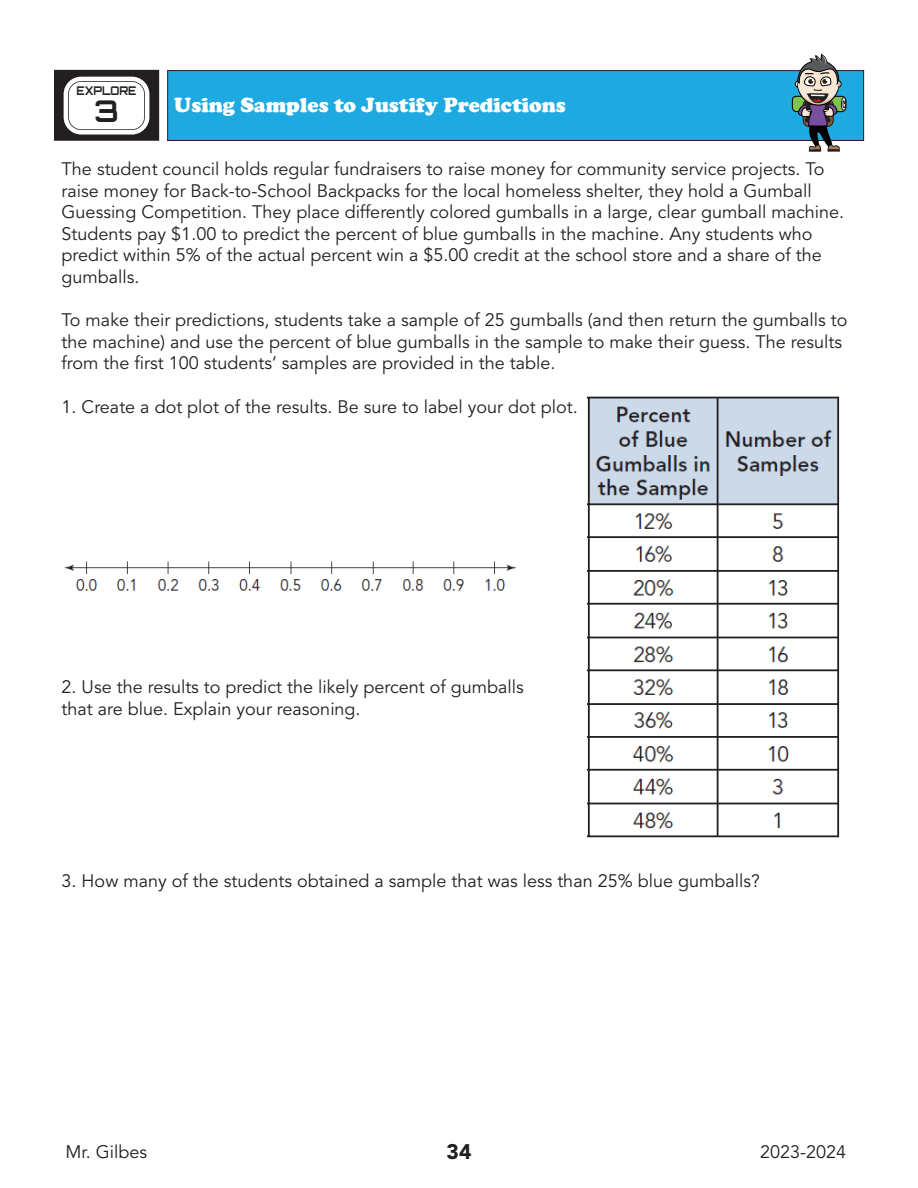
<style>
.page{position:relative;width:918px;height:1188px;background:#fff}
.page>*{position:absolute;margin:0;border:0;box-sizing:border-box;transform-origin:0 0}
.t1{font:700 30px "Orbitron";color:#231f20}
.t2{font:900 21px "Cooper";color:#fff}
.t3{font:900 21px "Avenir LT Std";color:#231f20}
.t4{font:18px/21.6px "Avenir LT Std";color:#231f20}
.t5{font:700 12px "Orbitron";color:#231f20;scale:.9 1}
</style>
<div class="page">
<div style="left:168px;top:71px;width:696px;height:69px;background:#1fa9e1"></div>
<div style="left:167px;top:70px;width:697px;height:71px;border:1px solid #231f20"></div>
<div style="left:792px;top:96px;width:54px;height:16px;background:#7dc34e;border-radius:4px"></div>
<div style="left:792px;top:96px;width:54px;height:16px;border:1px solid #000002;border-radius:4px"></div>
<svg style="left:795px;top:54px;width:52px;height:98px"></svg>
<div style="left:54px;top:70px;width:105px;height:70px;background:#231f20"></div>
<div style="left:54px;top:70px;width:105px;height:71px;border:1px solid #231f20"></div>
<div style="left:66px;top:79px;width:81px;height:53px;background:#fff;border-radius:15px"></div>
<div style="left:63px;top:76px;width:87px;height:59px;border:6px solid #231f20;border-radius:15px"></div>
<div style="left:64px;top:77px;width:85px;height:58px;border:4px solid #fff;border-radius:15px"></div>
<img style="left:64px;top:561px;width:453px;height:30px">
<img style="left:588px;top:396px;width:251px;height:442px">
<p class="t5" style="left:76px;top:84px;width:68px">EXPLORE</p>
<p class="t1" style="left:94px;top:93px;width:26px">3</p>
<p class="t4" style="left:62px;top:159px;width:764px">The student council holds regular fundraisers to raise money for community service projects. To raise money for Back-to-School Backpacks for the local homeless shelter, they hold a Gumball</p>
<p class="t4" style="left:62px;top:202px;width:784px">Guessing Competition. They place differently colored gumballs in a large, clear gumball machine.<br>Students pay $1.00 to predict the percent of blue gumballs in the machine. Any students who predict within 5% of the actual percent win a $5.00 credit at the school store and a share of the gumballs.</p>
<p class="t4" style="left:62px;top:310px;width:787px">To make their predictions, students take a sample of 25 gumballs (and then return the gumballs to the machine) and use the percent of blue gumballs in the sample to make their guess. The results from the first 100 students’ samples are provided in the table.</p>
<p class="t4" style="left:62px;top:396px;width:518px">1. Create a dot plot of the results. Be sure to label your dot plot.</p>
<p class="t2" style="left:174px;top:93px;width:393px">Using Samples to Justify Predictions</p>
<p class="t4" style="left:62px;top:677px;width:464px">2. Use the results to predict the likely percent of gumballs</p>
<p class="t4" style="left:62px;top:698px;width:301px">that are blue. Explain your reasoning.</p>
<p class="t4" style="left:62px;top:871px;width:700px">3. How many of the students obtained a sample that was less than 25% blue gumballs?</p>
<p class="t4" style="left:66px;top:1142px;width:83px">Mr. Gilbes</p>
<p class="t3" style="left:447px;top:1139px;width:26px">34</p>
<p class="t4" style="left:760px;top:1142px;width:88px">2023-2024</p>
</div>
